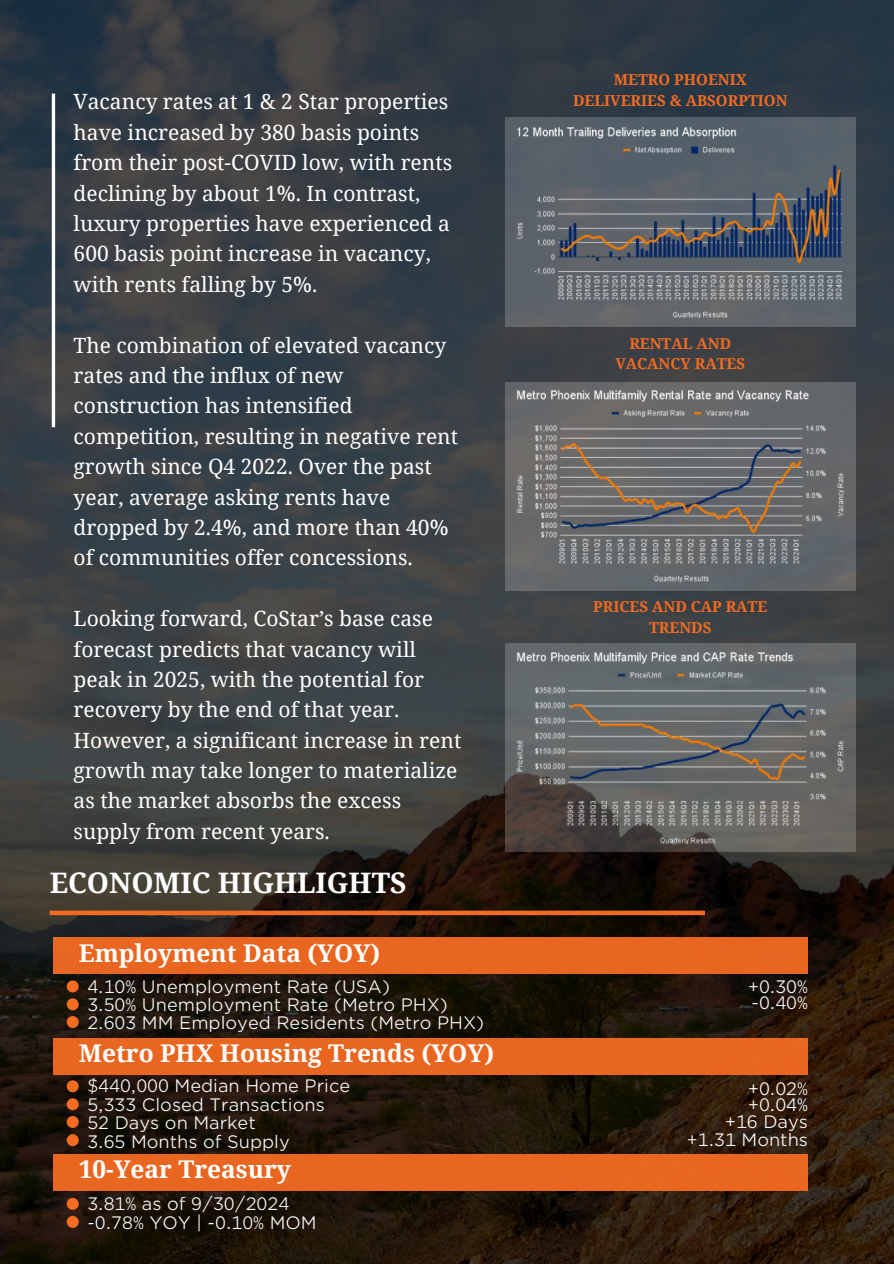
<style>
.page{position:relative;width:894px;height:1264px;background:#fff}
.page>*{position:absolute;margin:0;border:0;box-sizing:border-box;transform-origin:0 0}
.t1{font:700 28.2px "Noto Serif";color:#fff}
.t2{font:700 24.45px "Noto Serif";color:#fff}
.t3{font:21px/30.3px "Noto Serif";color:#fff}
.t4{font:17.25px/18.5px "Gotham Office";color:#fff}
.t5{font:700 15px/20.2px "Noto Serif";color:#f46b22;text-align:center}
</style>
<div class="page">
<img style="left:0;top:0;width:893px;height:1263px">
<hr style="left:52px;top:94px;width:3px;height:333px;background:#fff">
<div style="left:50px;top:910px;width:654px;height:5px;background:#f46b22"></div>
<div style="left:53px;top:937px;width:754px;height:37px;background:#e86620"></div>
<div style="left:53px;top:1037px;width:754px;height:37px;background:#e86620"></div>
<div style="left:53px;top:1154px;width:754px;height:36px;background:#e96620"></div>
<div style="left:67px;top:980px;width:12px;height:12px;background:#f46b22;border-radius:50%"></div>
<div style="left:67px;top:998px;width:12px;height:12px;background:#f46b22;border-radius:50%"></div>
<div style="left:67px;top:1016px;width:12px;height:12px;background:#f46b22;border-radius:50%"></div>
<div style="left:67px;top:1080px;width:12px;height:12px;background:#f46b22;border-radius:50%"></div>
<div style="left:67px;top:1098px;width:12px;height:12px;background:#f46b22;border-radius:50%"></div>
<div style="left:67px;top:1115px;width:12px;height:12px;background:#f46b22;border-radius:50%"></div>
<div style="left:67px;top:1134px;width:12px;height:12px;background:#f46b22;border-radius:50%"></div>
<div style="left:67px;top:1197px;width:12px;height:12px;background:#f46b22;border-radius:50%"></div>
<div style="left:67px;top:1215px;width:12px;height:12px;background:#f46b22;border-radius:50%"></div>
<img style="left:505px;top:114px;width:346px;height:215px">
<img style="left:505px;top:377px;width:350px;height:216px">
<img style="left:505px;top:639px;width:350px;height:216px">
<p class="t3" style="left:74px;top:86px;width:380px">Vacancy rates at 1 &amp; 2 Star properties have increased by 380 basis points from their post-COVID low, with rents declining by about 1%. In contrast, luxury properties have experienced a 600 basis point increase in vacancy, with rents falling by 5%.</p>
<p class="t3" style="left:74px;top:329px;width:386px">The combination of elevated vacancy rates and the influx of new construction has intensified competition, resulting in negative rent growth since Q4 2022. Over the past year, average asking rents have dropped by 2.4%, and more than 40% of communities offer concessions.</p>
<p class="t3" style="left:74px;top:603px;width:389px">Looking forward, CoStar’s base case forecast predicts that vacancy will peak in 2025, with the potential for recovery by the end of that year.<br>However, a significant increase in rent growth may take longer to materialize as the market absorbs the excess supply from recent years.</p>
<h1 class="t1" style="left:50px;top:862px;width:358px">ECONOMIC HIGHLIGHTS</h1>
<p class="t2" style="left:79px;top:935px;width:303px">Employment Data (YOY)</p>
<p class="t4" style="left:87px;top:977px;width:398px">4.10% Unemployment Rate (USA)<br>3.50% Unemployment Rate (Metro PHX)<br>2.603 MM Employed Residents (Metro PHX)</p>
<p class="t2" style="left:79px;top:1035px;width:417px">Metro PHX Housing Trends (YOY)</p>
<p class="t4" style="left:87px;top:1076px;width:264px">$440,000 Median Home Price<br>5,333 Closed Transactions<br>52 Days on Market<br>3.65 Months of Supply</p>
<p class="t2" style="left:79px;top:1151px;width:214px">10-Year Treasury</p>
<p class="t4" style="left:87px;top:1194px;width:231px">3.81% as of 9/30/2024 -0.78% YOY | -0.10% MOM</p>
<p class="t5" style="left:573px;top:69px;width:216px">METRO PHOENIX<br>DELIVERIES &amp; ABSORPTION</p>
<p class="t5" style="left:615px;top:333px;width:131px">RENTAL AND<br>VACANCY RATES</p>
<p class="t5" style="left:593px;top:596px;width:175px">PRICES AND CAP RATE<br>TRENDS</p>
<p class="t4" style="left:748px;top:978px;width:61px;line-height:16.2px">+0.30% -0.40%</p>
<p class="t4" style="left:686px;top:1079px;width:123px;line-height:17.2px;text-align:right">+0.02% +0.04%<br>+16 Days +1.31 Months</p>
</div>
